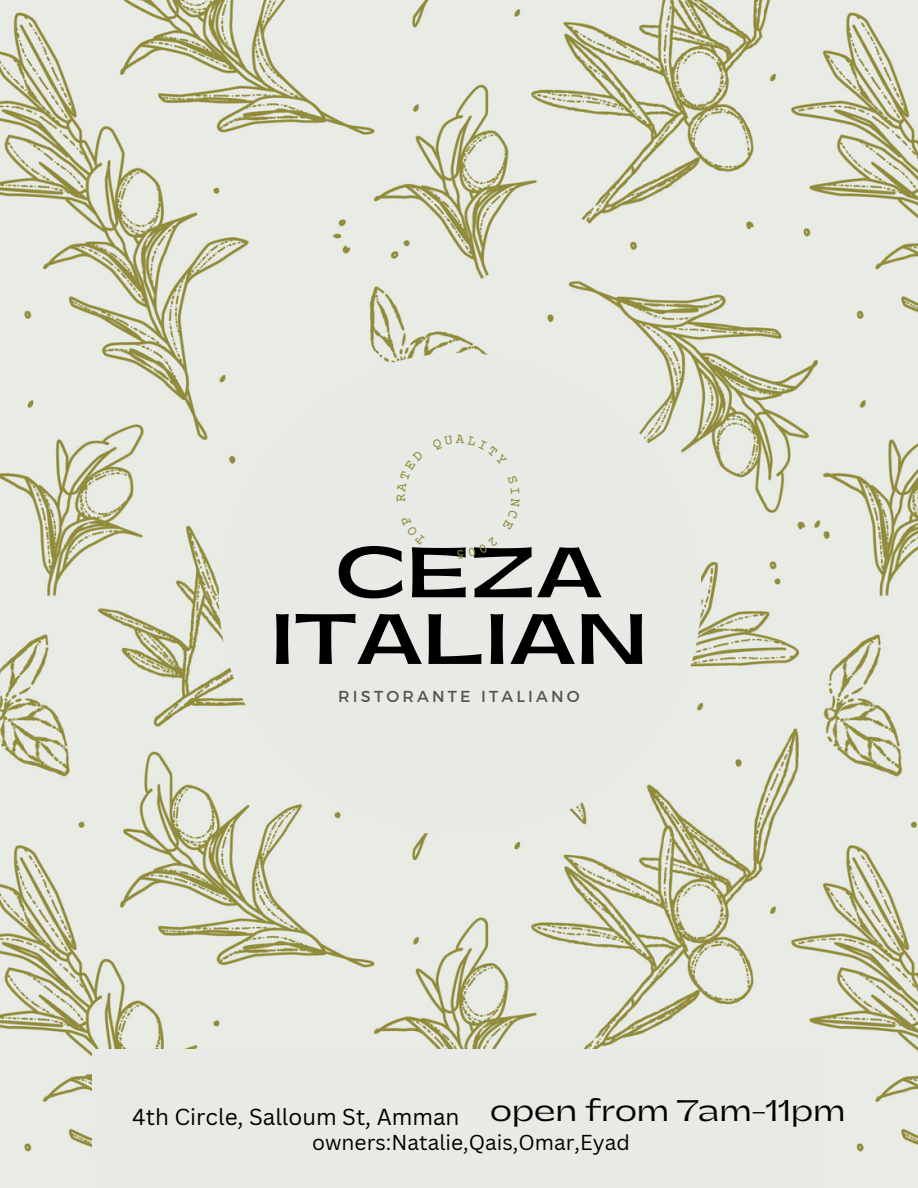
<style>
.page{position:relative;width:918px;height:1188px;background:#fff}
.page>*{position:absolute;margin:0;border:0;box-sizing:border-box;transform-origin:0 0}
.t1{font:700 67.2px/66.8px "Gatwick";color:#000;text-align:center}
.t2{font:22.5px "Canva Sans";color:#000}
.t3{font:21px "Canva Sans";color:#000}
.t4{font:15.9px "Montserrat";letter-spacing:.2em;color:#545454}
</style>
<div class="page">
<img style="left:0;top:0;width:918px;height:1188px">
<div style="left:219px;top:353px;width:482px;height:483px;background:#e8ebe5;border-radius:50%"></div>
<div style="left:92px;top:1050px;width:734px;height:138px;background:#e8ebe5"></div>
<h1 class="t1" style="left:270px;top:542px;width:380px">CEZA<br>ITALIAN</h1>
<p class="t4" style="left:338px;top:686px;width:243px">RISTORANTE ITALIANO</p>
<p class="t2" style="left:132px;top:1101px;width:715px">4th Circle, Salloum St, Amman <sup>open</sup> <sup>from</sup> <sup>7am-11pm</sup></p>
<p class="t3" style="left:312px;top:1127px;width:319px">owners:Natalie,Qais,Omar,Eyad</p>
</div>
